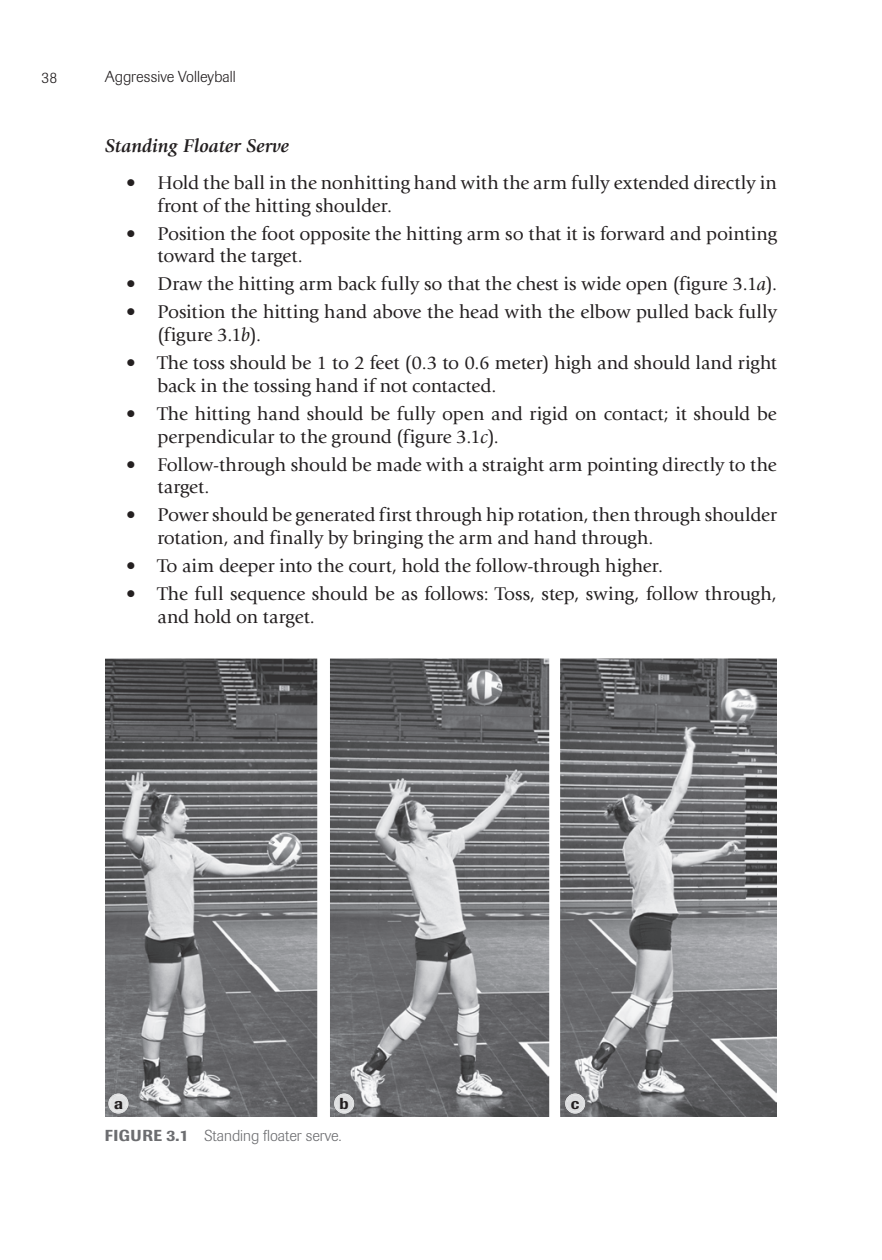
<style>
.page{position:relative;width:882px;height:1260px;background:#fff}
.page>*{position:absolute;margin:0;border:0;box-sizing:border-box;transform-origin:0 0}
.t1{font:19.25px/22.8px "Giovanni Std";letter-spacing:-.005em;color:#231f20}
.t2{font:italic 700 19.25px "Giovanni Std";color:#231f20}
.t3{font:300 15.75px "Imago";color:#6c6d70}
.t4{font:300 15.75px "Imago";color:#231f20}
.t5{font:500 15.75px "Imago";color:#231f20}
.s1{font-style:italic}
.s2{font-weight:500}
</style>
<div class="page">
<img style="left:105px;top:659px;width:212px;height:458px">
<img style="left:330px;top:659px;width:219px;height:458px">
<img style="left:560px;top:659px;width:217px;height:458px">
<img style="left:108px;top:1094px;width:20px;height:19px">
<img style="left:334px;top:1094px;width:20px;height:19px">
<img style="left:565px;top:1094px;width:20px;height:19px">
<p class="t4" style="left:42px;top:68px;width:17px">38</p>
<p class="t4" style="left:105px;top:68px;width:132px">Aggressive Volleyball</p>
<p class="t2" style="left:105px;top:135px;width:185px">Standing Floater Serve</p>
<p class="t1" style="left:157px;top:171px;width:621px;text-indent:-31px">• Hold the ball in the nonhitting hand with the arm fully extended directly in front of the hitting shoulder.</p>
<p class="t1" style="left:157px;top:222px;width:621px;text-indent:-31px">• Position the foot opposite the hitting arm so that it is forward and pointing toward the target.</p>
<p class="t1" style="left:126px;top:273px;width:652px">• Draw the hitting arm back fully so that the chest is wide open (figure 3.1<span class="s1">a</span>).</p>
<p class="t1" style="left:157px;top:301px;width:621px;text-indent:-31px">• Position the hitting hand above the head with the elbow pulled back fully (figure 3.1<span class="s1">b</span>).</p>
<p class="t1" style="left:157px;top:352px;width:621px;text-indent:-31px">• The toss should be 1 to 2 feet (0.3 to 0.6 meter) high and should land right back in the tossing hand if not contacted.</p>
<p class="t1" style="left:157px;top:402px;width:621px;text-indent:-31px">• The hitting hand should be fully open and rigid on contact; it should be perpendicular to the ground (figure 3.1<span class="s1">c</span>).</p>
<p class="t1" style="left:157px;top:453px;width:621px;text-indent:-31px">• Follow-through should be made with a straight arm pointing directly to the target.</p>
<p class="t1" style="left:157px;top:504px;width:621px;text-indent:-31px">• Power should be generated first through hip rotation, then through shoulder rotation, and finally by bringing the arm and hand through.</p>
<p class="t1" style="left:126px;top:555px;width:539px">• To aim deeper into the court, hold the follow-through higher.</p>
<p class="t1" style="left:157px;top:583px;width:621px;text-indent:-31px">• The full sequence should be as follows: Toss, step, swing, follow through, and hold on target.</p>
<p class="t5" style="left:114px;top:1094px;width:10px">A</p>
<p class="t5" style="left:340px;top:1094px;width:11px">B</p>
<p class="t5" style="left:571px;top:1094px;width:10px">C</p>
<p class="t3" style="left:105px;top:1127px;width:238px"><span class="s2">FIGURE 3.1</span> Standing floater serve.</p>
</div>
